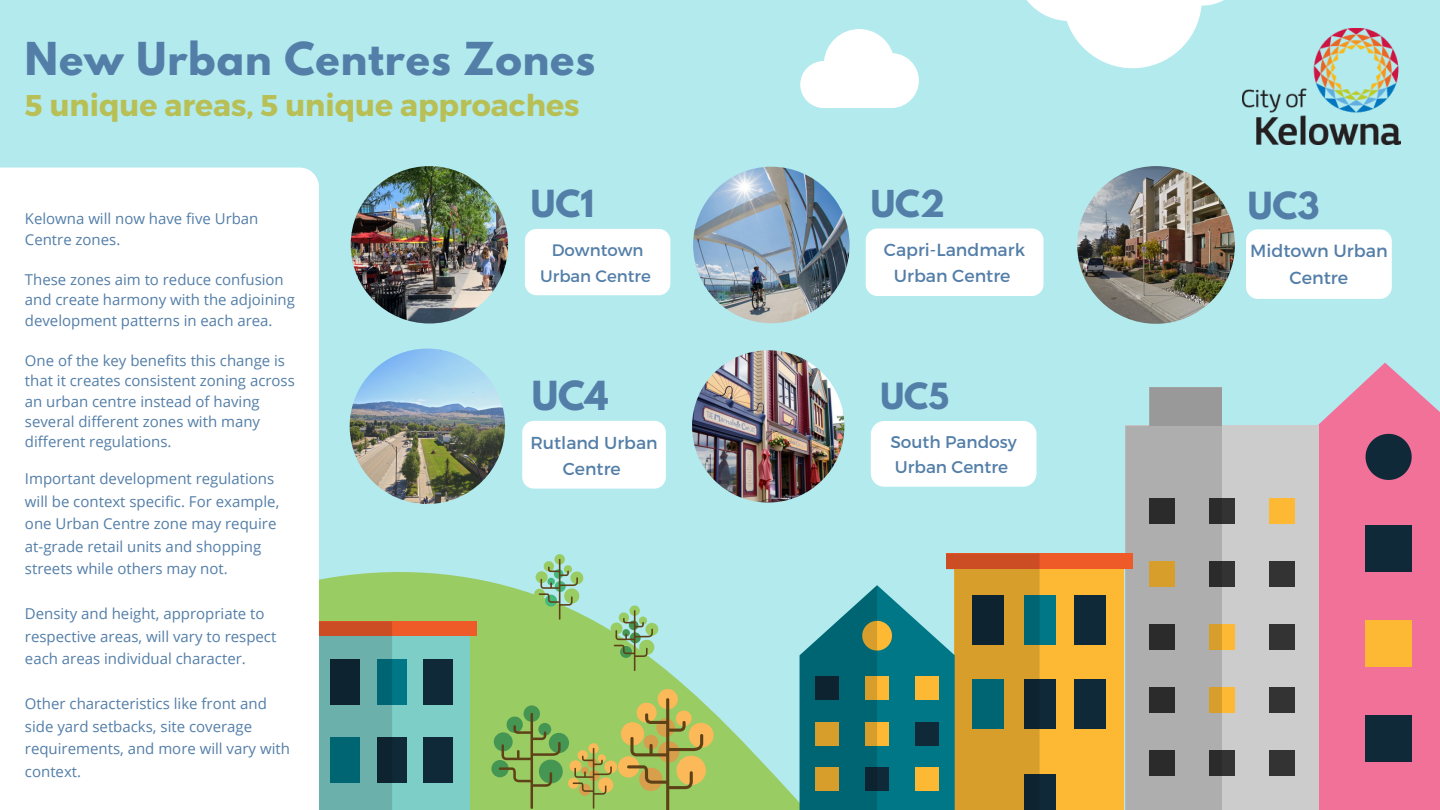
<style>
.page{position:relative;width:1440px;height:810px;background:#b2eaed}
.page>*{position:absolute;margin:0;border:0;box-sizing:border-box;transform-origin:0 0}
.t1{font:700 40.2px "League Spartan";letter-spacing:.025em;color:#537ea8}
.t2{font:700 35.5px "League Spartan";color:#537ea8}
.t3{font:700 33.1px "League Spartan";color:#537ea8}
.t4{font:700 33px "League Spartan";color:#537ea8}
.t5{font:700 32.9px "League Spartan";color:#537ea8}
.t6{font:700 32px "League Spartan";color:#537ea8}
.t7{font:700 29.9px "Montserrat";color:#b8bf55}
.t8{font:17.6px/27px "Montserrat";color:#537ea8;text-align:center}
.t9{font:17.5px/26.2px "Montserrat";color:#537ea8;text-align:center}
.t10{font:17.3px/26.2px "Montserrat";color:#537ea8;text-align:center}
.t11{font:16.9px "Montserrat";color:#537ea8}
.t12{font:16.6px/25.5px "Montserrat";color:#537ea8;text-align:center}
.t13{font:15px/22.5px "Open Sans";color:#537ea8}
</style>
<div class="page">
<img style="left:351px;top:166px;width:157px;height:158px;border-radius:50%">
<svg style="left:1027px;top:0;width:197px;height:68px"></svg>
<svg style="left:800px;top:29px;width:119px;height:79px"></svg>
<svg style="left:1222px;top:363px;width:218px;height:447px;fill:#f17199"></svg>
<div style="left:1366px;top:620px;width:46px;height:47px;background:#fdb933"></div>
<div style="left:1366px;top:716px;width:46px;height:46px;background:#102938"></div>
<div style="left:1366px;top:525px;width:46px;height:46px;background:#102938"></div>
<svg style="left:1366px;top:434px;width:46px;height:46px;background:#3f384c"></svg>
<div style="left:1125px;top:426px;width:194px;height:384px;background:#ccc"></div>
<div style="left:1209px;top:750px;width:26px;height:26px;background:#333"></div>
<div style="left:1269px;top:750px;width:25px;height:26px;background:#333"></div>
<div style="left:1269px;top:687px;width:25px;height:26px;background:#333"></div>
<div style="left:1269px;top:624px;width:25px;height:26px;background:#333"></div>
<div style="left:1209px;top:561px;width:26px;height:26px;background:#333"></div>
<div style="left:1269px;top:561px;width:25px;height:26px;background:#333"></div>
<div style="left:1209px;top:498px;width:26px;height:26px;background:#333"></div>
<div style="left:1209px;top:687px;width:26px;height:26px;background:#fdb933"></div>
<div style="left:1209px;top:624px;width:26px;height:26px;background:#fdb933"></div>
<div style="left:1269px;top:498px;width:25px;height:26px;background:#fdb933"></div>
<svg style="left:1125px;top:387px;width:97px;height:423px;background:#a2a19d"></svg>
<svg style="left:319px;top:554px;width:481px;height:256px"></svg>
<div style="left:954px;top:569px;width:170px;height:241px;background:#fdb933"></div>
<div style="left:1024px;top:595px;width:32px;height:50px;background:#007787"></div>
<div style="left:1024px;top:774px;width:32px;height:36px;background:#102938"></div>
<div style="left:1024px;top:680px;width:32px;height:49px;background:#102938"></div>
<div style="left:1074px;top:680px;width:32px;height:49px;background:#102938"></div>
<div style="left:1074px;top:595px;width:32px;height:50px;background:#102938"></div>
<div style="left:946px;top:553px;width:187px;height:16px;background:#ef5a29"></div>
<div style="left:525px;top:229px;width:145px;height:66px;background:#fff;border-radius:12px"></div>
<img style="left:1077px;top:166px;width:158px;height:158px;border-radius:50%">
<img style="left:693px;top:167px;width:157px;height:156px;border-radius:50%">
<img style="left:350px;top:349px;width:155px;height:155px;border-radius:50%">
<img style="left:692px;top:350px;width:152px;height:153px;border-radius:50%">
<div style="left:866px;top:229px;width:178px;height:67px;background:#fff;border-radius:12px"></div>
<div style="left:1246px;top:229px;width:146px;height:70px;background:#fff;border-radius:12px"></div>
<div style="left:522px;top:421px;width:144px;height:68px;background:#fff;border-radius:12px"></div>
<svg style="left:800px;top:554px;width:240px;height:256px"></svg>
<div style="left:871px;top:421px;width:166px;height:66px;background:#fff;border-radius:13px"></div>
<div style="left:314px;top:635px;width:156px;height:175px;background:#7ecec8"></div>
<div style="left:378px;top:659px;width:29px;height:46px;background:#007787"></div>
<div style="left:378px;top:737px;width:29px;height:45px;background:#102938"></div>
<div style="left:424px;top:737px;width:29px;height:45px;background:#102938"></div>
<div style="left:424px;top:659px;width:29px;height:46px;background:#102938"></div>
<div style="left:306px;top:621px;width:171px;height:14px;background:#ef5a29"></div>
<svg style="left:319px;top:621px;width:73px;height:189px;background:#548784"></svg>
<div style="left:568px;top:778px;width:11px;height:11px;background:#fbb959;border-radius:50%"></div>
<div style="left:570px;top:760px;width:11px;height:12px;background:#fbb959;border-radius:50%"></div>
<div style="left:604px;top:761px;width:13px;height:12px;background:#fbb959;border-radius:50%"></div>
<div style="left:588px;top:743px;width:11px;height:11px;background:#fbb959;border-radius:50%"></div>
<svg style="left:573px;top:748px;width:40px;height:61px;background:#adb255"></svg>
<div style="left:618px;top:756px;width:21px;height:22px;background:#fbb959;border-radius:50%"></div>
<div style="left:621px;top:722px;width:23px;height:23px;background:#fbb959;border-radius:50%"></div>
<div style="left:689px;top:723px;width:25px;height:25px;background:#fbb959;border-radius:50%"></div>
<div style="left:658px;top:689px;width:20px;height:20px;background:#fbb959;border-radius:50%"></div>
<svg style="left:627px;top:698px;width:79px;height:112px;background:#afb155"></svg>
<div style="left:534px;top:589px;width:11px;height:11px;background:#99cc63;border-radius:50%"></div>
<div style="left:536px;top:571px;width:12px;height:12px;background:#99cc63;border-radius:50%"></div>
<div style="left:570px;top:572px;width:13px;height:12px;background:#99cc63;border-radius:50%"></div>
<div style="left:554px;top:554px;width:11px;height:11px;background:#99cc63;border-radius:50%"></div>
<svg style="left:539px;top:559px;width:40px;height:61px"></svg>
<div style="left:491px;top:760px;width:18px;height:17px;background:#459653;border-radius:50%"></div>
<div style="left:494px;top:732px;width:19px;height:19px;background:#459653;border-radius:50%"></div>
<div style="left:549px;top:733px;width:20px;height:20px;background:#459653;border-radius:50%"></div>
<div style="left:524px;top:705px;width:16px;height:17px;background:#459653;border-radius:50%"></div>
<svg style="left:499px;top:713px;width:64px;height:96px;background:#7faf56"></svg>
<div style="left:609px;top:640px;width:11px;height:11px;background:#99cc63;border-radius:50%"></div>
<div style="left:611px;top:623px;width:12px;height:12px;background:#99cc63;border-radius:50%"></div>
<div style="left:645px;top:623px;width:13px;height:13px;background:#99cc63;border-radius:50%"></div>
<div style="left:629px;top:605px;width:11px;height:11px;background:#99cc63;border-radius:50%"></div>
<svg style="left:614px;top:610px;width:40px;height:61px"></svg>
<div style="left:0;top:168px;width:319px;height:642px;background:#fff"></div>
<img style="left:1243px;top:29px;width:157px;height:115px">
<p class="t1" style="left:25px;top:39px;width:572px">New Urban Centres Zones</p>
<p class="t7" style="left:25px;top:85px;width:556px">5 unique areas, 5 unique approaches</p>
<p class="t13" style="left:25px;top:208px;width:235px;line-height:20.2px">Kelowna will now have five Urban<br>Centre zones.</p>
<p class="t13" style="left:25px;top:269px;width:272px;line-height:20.2px">These zones aim to reduce confusion and create harmony with the adjoining development patterns in each area.</p>
<p class="t13" style="left:25px;top:350px;width:271px;line-height:20.2px">One of the key benefits this change is that it creates consistent zoning across an urban centre instead of having several different zones with many different regulations.</p>
<p class="t13" style="left:25px;top:467px;width:256px">Important development regulations will be context specific. For example, one Urban Centre zone may require at-grade retail units and shopping streets while others may not.</p>
<p class="t13" style="left:25px;top:602px;width:253px">Density and height, appropriate to respective areas, will vary to respect each areas individual character.</p>
<p class="t13" style="left:25px;top:692px;width:267px">Other characteristics like front and side yard setbacks, site coverage requirements, and more will vary with context.</p>
<p class="t4" style="left:531px;top:187px;width:65px">UC1</p>
<p class="t5" style="left:871px;top:187px;width:75px">UC2</p>
<p class="t3" style="left:1248px;top:189px;width:73px">UC3</p>
<p class="t12" style="left:540px;top:237px;width:112px">Downtown<br>Urban Centre</p>
<p class="t9" style="left:884px;top:235px;width:143px">Capri-Landmark<br>Urban Centre</p>
<p class="t8" style="left:1250px;top:237px;width:139px">Midtown Urban<br>Centre</p>
<p class="t2" style="left:532px;top:378px;width:78px">UC4</p>
<p class="t6" style="left:880px;top:380px;width:70px">UC5</p>
<p class="t10" style="left:530px;top:428px;width:129px">Rutland Urban<br>Centre</p>
<p class="t11" style="left:890px;top:431px;width:128px">South Pandosy</p>
<p class="t11" style="left:895px;top:456px;width:115px">Urban Centre</p>
</div>
